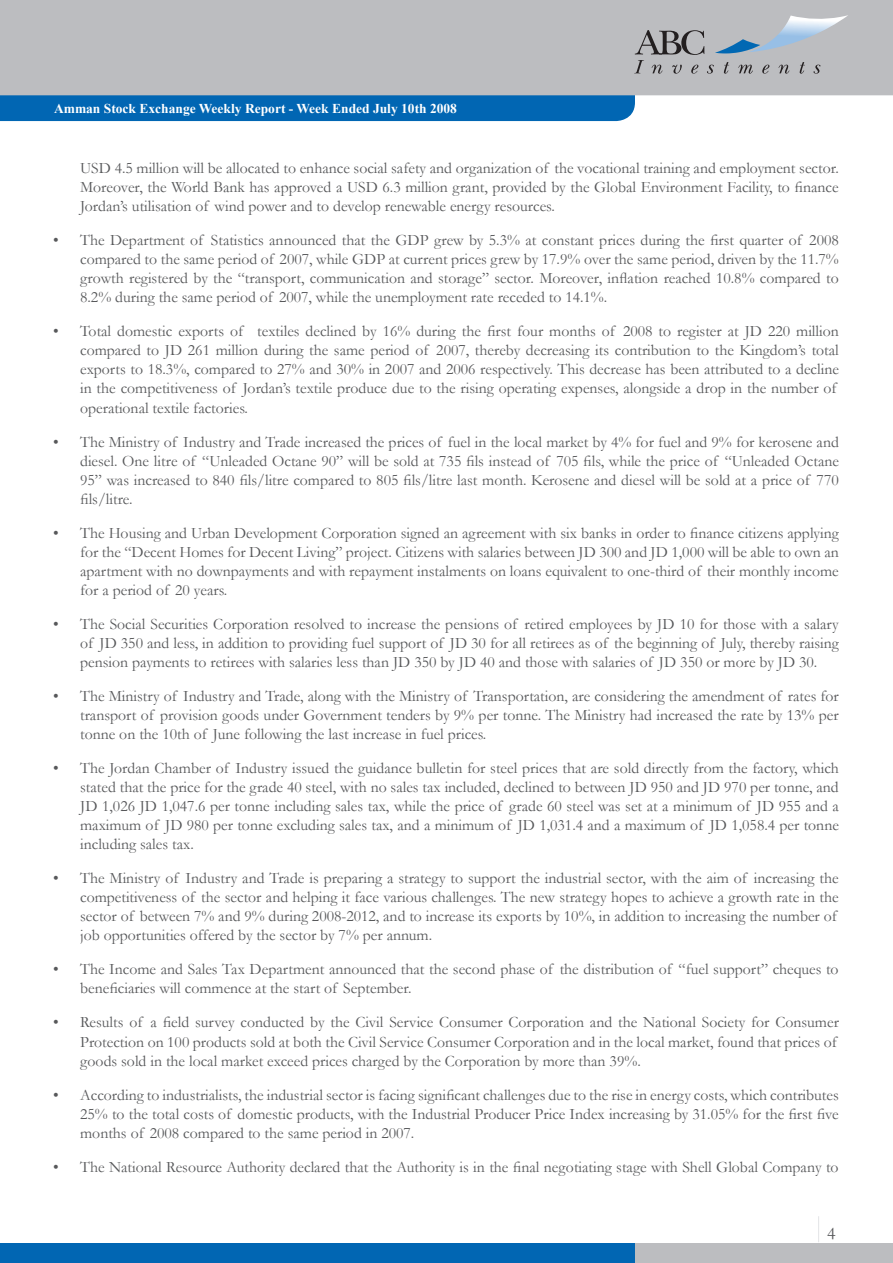
<style>
.page{position:relative;width:893px;height:1263px;background:#fff}
.page>*{position:absolute;margin:0;border:0;box-sizing:border-box;transform-origin:0 0}
.t1{font:18px "Garamond";color:#57585a}
.t2{font:15.9px/19px "Garamond";color:#57585a;text-align:justify}
.t3{font:700 13.5px "Times New Roman";color:#fff}
</style>
<div class="page">
<div style="left:0;top:1243px;width:885px;height:20px;background:#0166b3"></div>
<div style="left:0;top:0;width:893px;height:95px;background:#bcbdc0"></div>
<svg style="left:0;top:15px;width:848px;height:106px;background:#9cafc0"></svg>
<div style="left:635px;top:1243px;width:258px;height:20px;background:#bcbdc0"></div>
<svg style="left:818px;top:1216px;width:1px;height:26px"></svg>
<p class="t3" style="left:54px;top:99px;width:405px">Amman Stock Exchange Weekly Report - Week Ended July 10th 2008</p>
<p class="t2" style="left:53px;top:230px;width:7px">•</p>
<p class="t2" style="left:53px;top:321px;width:7px">•</p>
<p class="t2" style="left:53px;top:432px;width:7px">•</p>
<p class="t2" style="left:53px;top:523px;width:7px">•</p>
<p class="t2" style="left:53px;top:614px;width:7px">•</p>
<p class="t2" style="left:53px;top:686px;width:7px">•</p>
<p class="t2" style="left:53px;top:758px;width:7px">•</p>
<p class="t2" style="left:53px;top:868px;width:7px">•</p>
<p class="t2" style="left:53px;top:959px;width:7px">•</p>
<p class="t2" style="left:53px;top:1012px;width:7px">•</p>
<p class="t2" style="left:53px;top:1085px;width:7px">•</p>
<p class="t2" style="left:53px;top:1157px;width:7px">•</p>
<p class="t2" style="left:80px;top:158px;width:760px">USD 4.5 million will be allocated to enhance social safety and organization of the vocational training and employment sector.<br>Moreover, the World Bank has approved a USD 6.3 million grant, provided by the Global Environment Facility, to finance Jordan’s utilisation of wind power and to develop renewable energy resources.</p>
<p class="t2" style="left:80px;top:230px;width:760px">The Department of Statistics announced that the GDP grew by 5.3% at constant prices during the first quarter of 2008 compared to the same period of 2007, while GDP at current prices grew by 17.9% over the same period, driven by the 11.7% growth registered by the “transport, communication and storage” sector. Moreover, inflation reached 10.8% compared to 8.2% during the same period of 2007, while the unemployment rate receded to 14.1%.</p>
<p class="t2" style="left:80px;top:321px;width:760px;text-align:left">Total domestic exports of textiles declined by 16% during the first four months of 2008 to register at JD 220 million compared to JD 261 million during the same period of 2007, thereby decreasing its contribution to the Kingdom’s total exports to 18.3%, compared to 27% and 30% in 2007 and 2006 respectively. This decrease has been attributed to a decline in the competitiveness of Jordan’s textile produce due to the rising operating expenses, alongside a drop in the number of operational textile factories.</p>
<p class="t2" style="left:80px;top:432px;width:760px">The Ministry of Industry and Trade increased the prices of fuel in the local market by 4% for fuel and 9% for kerosene and diesel. One litre of “Unleaded Octane 90” will be sold at 735 fils instead of 705 fils, while the price of “Unleaded Octane 95” was increased to 840 fils/litre compared to 805 fils/litre last month. Kerosene and diesel will be sold at a price of 770 fils/litre.</p>
<p class="t2" style="left:80px;top:523px;width:760px">The Housing and Urban Development Corporation signed an agreement with six banks in order to finance citizens applying for the “Decent Homes for Decent Living” project. Citizens with salaries between JD 300 and JD 1,000 will be able to own an apartment with no downpayments and with repayment instalments on loans equivalent to one-third of their monthly income for a period of 20 years.</p>
<p class="t2" style="left:80px;top:614px;width:760px">The Social Securities Corporation resolved to increase the pensions of retired employees by JD 10 for those with a salary of JD 350 and less, in addition to providing fuel support of JD 30 for all retirees as of the beginning of July, thereby raising pension payments to retirees with salaries less than JD 350 by JD 40 and those with salaries of JD 350 or more by JD 30.</p>
<p class="t2" style="left:80px;top:686px;width:760px">The Ministry of Industry and Trade, along with the Ministry of Transportation, are considering the amendment of rates for transport of provision goods under Government tenders by 9% per tonne. The Ministry had increased the rate by 13% per tonne on the 10th of June following the last increase in fuel prices.</p>
<p class="t2" style="left:80px;top:758px;width:760px">The Jordan Chamber of Industry issued the guidance bulletin for steel prices that are sold directly from the factory, which stated that the price for the grade 40 steel, with no sales tax included, declined to between JD 950 and JD 970 per tonne, and JD 1,026 JD 1,047.6 per tonne including sales tax, while the price of grade 60 steel was set at a minimum of JD 955 and a maximum of JD 980 per tonne excluding sales tax, and a minimum of JD 1,031.4 and a maximum of JD 1,058.4 per tonne including sales tax.</p>
<p class="t2" style="left:80px;top:868px;width:760px;text-align:left">The Ministry of Industry and Trade is preparing a strategy to support the industrial sector, with the aim of increasing the competitiveness of the sector and helping it face various challenges. The new strategy hopes to achieve a growth rate in the sector of between 7% and 9% during 2008-2012, and to increase its exports by 10%, in addition to increasing the number of job opportunities offered by the sector by 7% per annum.</p>
<p class="t2" style="left:80px;top:959px;width:760px">The Income and Sales Tax Department announced that the second phase of the distribution of “fuel support” cheques to beneficiaries will commence at the start of September.</p>
<p class="t2" style="left:80px;top:1012px;width:760px;text-align:left">Results of a field survey conducted by the Civil Service Consumer Corporation and the National Society for Consumer<br>Protection on 100 products sold at both the Civil Service Consumer Corporation and in the local market, found that prices of goods sold in the local market exceed prices charged by the Corporation by more than 39%.</p>
<p class="t2" style="left:80px;top:1085px;width:760px">According to industrialists, the industrial sector is facing significant challenges due to the rise in energy costs, which contributes 25% to the total costs of domestic products, with the Industrial Producer Price Index increasing by 31.05% for the first five months of 2008 compared to the same period in 2007.</p>
<p class="t2" style="left:80px;top:1157px;width:760px">The National Resource Authority declared that the Authority is in the final negotiating stage with Shell Global Company to</p>
<p class="t1" style="left:827px;top:1221px;width:10px">4</p>
</div>
